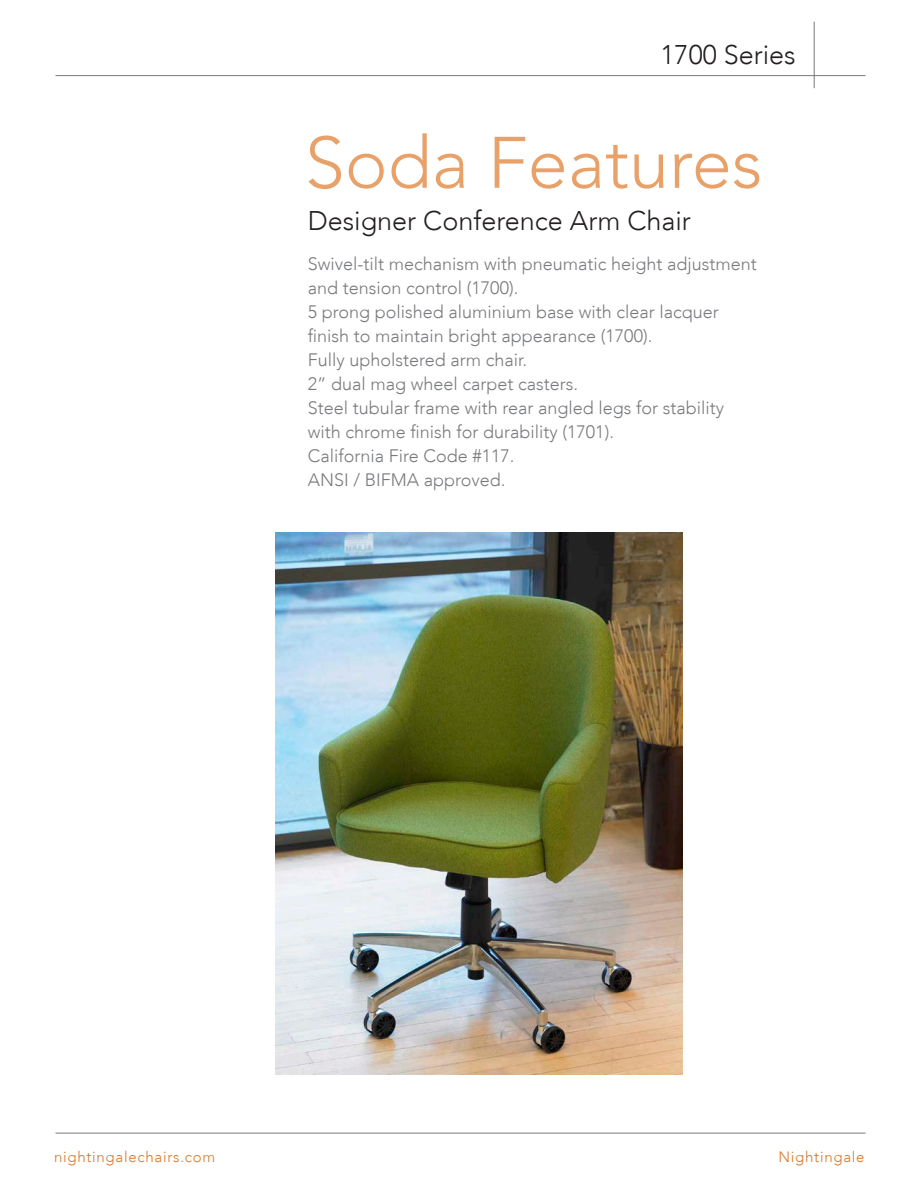
<style>
.page{position:relative;width:918px;height:1188px;background:#fff}
.page>*{position:absolute;margin:0;border:0;box-sizing:border-box;transform-origin:0 0}
.t1{font:300 72px "Avenir LT";color:#e8a169}
.t2{font:300 27px "Avenir LT";color:#231f20}
.t3{font:300 18px "Avenir LT";color:#787a7d}
.t4{font:300 15px "Avenir LT";letter-spacing:.05em;color:#db7727}
</style>
<div class="page">
<hr style="left:56px;top:75px;width:810px;height:1px;background:#787a7d">
<hr style="left:814px;top:22px;width:1px;height:66px;background:#787a7d">
<hr style="left:56px;top:1133px;width:810px;height:1px;background:#787a7d">
<img style="left:275px;top:532px;width:407px;height:542px">
<p class="t2" style="left:661px;top:38px;width:137px">1700 Series</p>
<p class="t1" style="left:305px;top:121px;width:459px">Soda Features</p>
<p class="t2" style="left:308px;top:205px;width:385px">Designer Conference Arm Chair</p>
<p class="t3" style="left:308px;top:253px;width:451px">Swivel-tilt mechanism with pneumatic height adjustment</p>
<p class="t3" style="left:308px;top:277px;width:212px">and tension control (1700).</p>
<p class="t3" style="left:308px;top:301px;width:413px">5 prong polished aluminium base with clear lacquer</p>
<p class="t3" style="left:308px;top:325px;width:346px">finish to maintain bright appearance (1700).</p>
<p class="t3" style="left:308px;top:349px;width:221px">Fully upholstered arm chair.</p>
<p class="t3" style="left:308px;top:373px;width:272px">2” dual mag wheel carpet casters.</p>
<p class="t3" style="left:308px;top:397px;width:418px">Steel tubular frame with rear angled legs for stability</p>
<p class="t3" style="left:308px;top:421px;width:308px">with chrome finish for durability (1701).</p>
<p class="t3" style="left:308px;top:445px;width:208px">California Fire Code #117.</p>
<p class="t3" style="left:308px;top:469px;width:199px">ANSI / BIFMA approved.</p>
<p class="t4" style="left:54px;top:1148px;width:163px">nightingalechairs.com</p>
<p class="t4" style="left:778px;top:1148px;width:88px">Nightingale</p>
</div>
